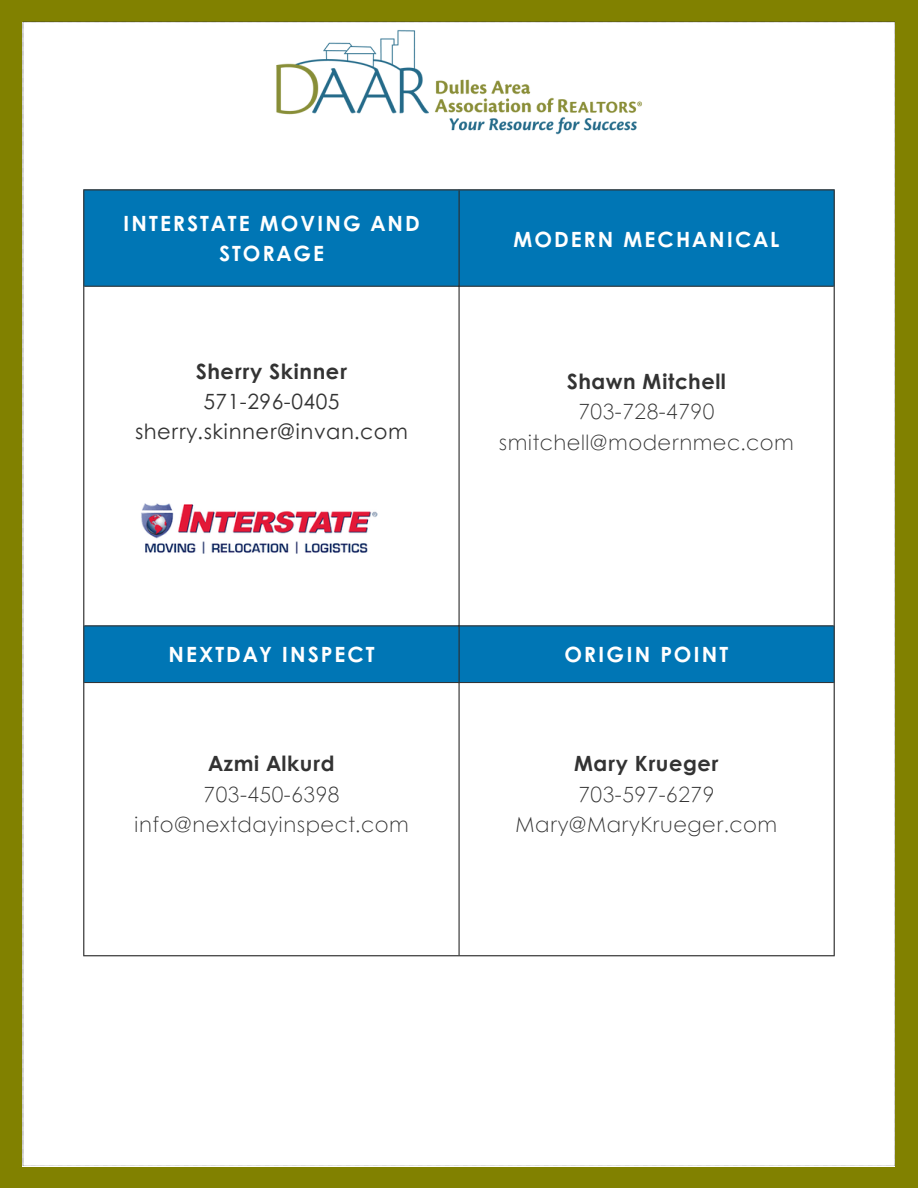
<style>
.page{position:relative;width:918px;height:1188px;background:#818100}
.page>*{position:absolute;margin:0;border:0;box-sizing:border-box;transform-origin:0 0}
.t1{font:300 21px "Century Gothic";letter-spacing:.025em;color:#333}
.t2{font:700 21px/30.3px "Century Gothic";letter-spacing:.1em;color:#fff;text-align:center}
.t3{font:700 21px "Century Gothic";letter-spacing:.025em;color:#333}
.t4{font:21px "Century Gothic";letter-spacing:.025em;color:#333}
</style>
<div class="page">
<div style="left:23px;top:22px;width:872px;height:1144px;background:#fff"></div>
<svg style="left:84px;top:190px;width:750px;height:492px;background:#acd2e6"></svg>
<hr style="left:459px;top:190px;width:1px;height:765px;background:#333">
<hr style="left:84px;top:286px;width:750px;height:1px;background:#333">
<hr style="left:84px;top:626px;width:750px;height:1px;background:#333">
<hr style="left:84px;top:682px;width:750px;height:1px;background:#333">
<hr style="left:83px;top:190px;width:1px;height:765px;background:#333">
<hr style="left:834px;top:190px;width:1px;height:765px;background:#333">
<hr style="left:83px;top:189px;width:752px;height:1px;background:#333">
<hr style="left:83px;top:955px;width:752px;height:1px;background:#333">
<img style="left:259px;top:25px;width:400px;height:114px">
<img style="left:134px;top:496px;width:250px;height:64px">
<p class="t2" style="left:123px;top:207px;width:298px">INTERSTATE MOVING AND<br>STORAGE</p>
<p class="t3" style="left:196px;top:355px;width:153px">Sherry Skinner</p>
<p class="t4" style="left:203px;top:386px;width:137px">571-296-0405</p>
<p class="t4" style="left:135px;top:416px;width:274px">sherry.skinner@invan.com</p>
<p class="t2" style="left:513px;top:223px;width:267px">MODERN MECHANICAL</p>
<p class="t3" style="left:567px;top:365px;width:161px">Shawn Mitchell</p>
<p class="t1" style="left:578px;top:396px;width:137px">703-728-4790</p>
<p class="t1" style="left:499px;top:426px;width:297px">smitchell@modernmec.com</p>
<p class="t2" style="left:168px;top:639px;width:208px">NEXTDAY INSPECT</p>
<p class="t2" style="left:564px;top:639px;width:166px">ORIGIN POINT</p>
<p class="t3" style="left:208px;top:748px;width:128px">Azmi Alkurd</p>
<p class="t1" style="left:204px;top:778px;width:137px">703-450-6398</p>
<p class="t1" style="left:134px;top:809px;width:276px">info@nextdayinspect.com</p>
<p class="t3" style="left:574px;top:748px;width:146px">Mary Krueger</p>
<p class="t1" style="left:578px;top:778px;width:137px">703-597-6279</p>
<p class="t1" style="left:516px;top:809px;width:263px">Mary@MaryKrueger.com</p>
</div>
